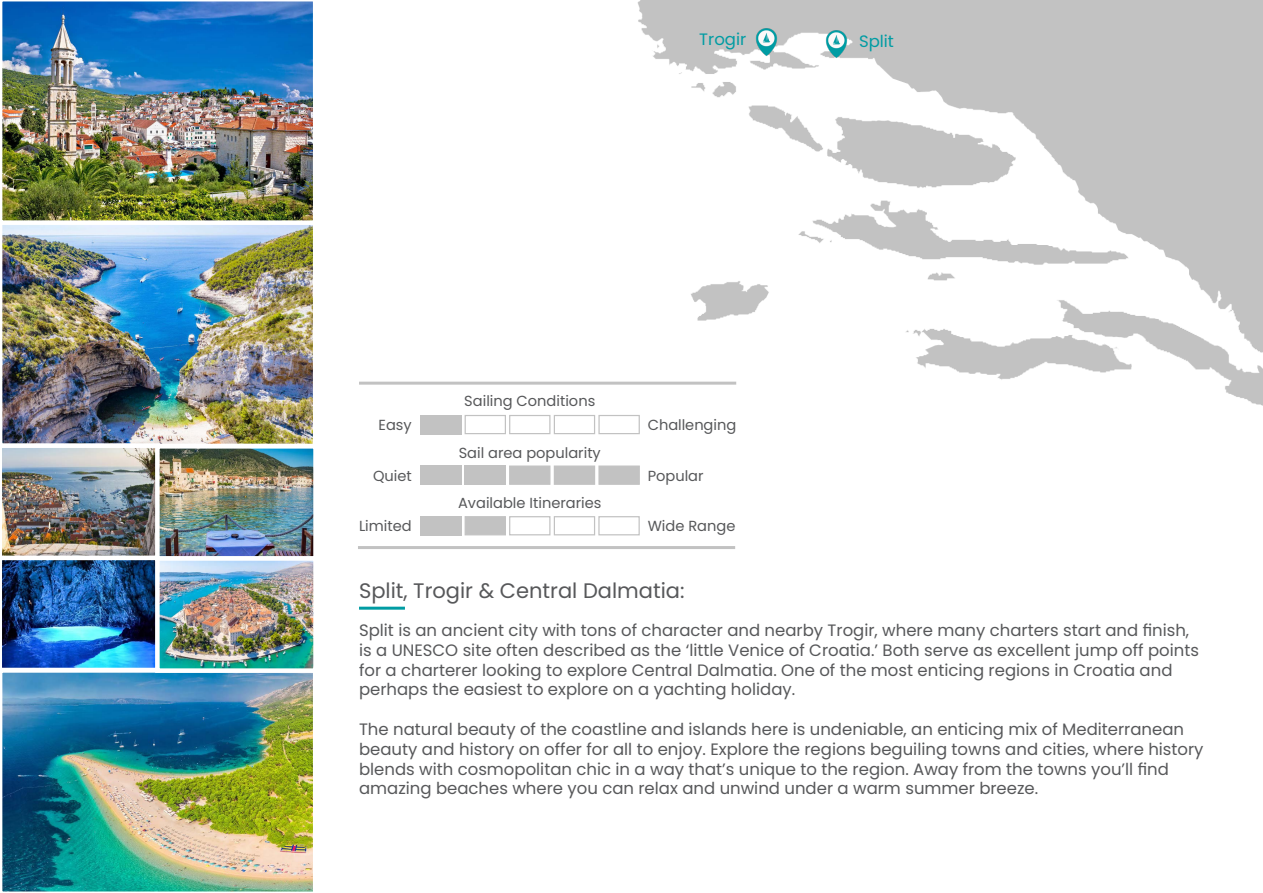
<style>
.page{position:relative;width:1263px;height:893px;background:#fff}
.page>*{position:absolute;margin:0;border:0;box-sizing:border-box;transform-origin:0 0}
.t1{font:21px "Poppins";color:#57585a}
.t2{font:16.5px/19.8px "Poppins";color:#57585a}
.t3{font:16.5px "Poppins";color:#009ca3}
.t4{font:14.55px "Poppins";color:#57585a}
</style>
<div class="page">
<img style="left:2px;top:672px;width:311px;height:220px">
<img style="left:160px;top:449px;width:153px;height:107px">
<img style="left:2px;top:225px;width:311px;height:219px">
<img style="left:2px;top:1px;width:311px;height:220px">
<img style="left:2px;top:443px;width:158px;height:225px">
<div style="left:155px;top:444px;width:163px;height:117px;border:4px solid #fff"></div>
<img style="left:160px;top:561px;width:153px;height:107px">
<div style="left:155px;top:556px;width:163px;height:117px;border:4px solid #fff"></div>
<hr style="left:359px;top:607px;width:46px;height:3px;background:#009ca3">
<div style="left:420px;top:415px;width:41px;height:19px;background:#c2c2c2"></div>
<div style="left:420px;top:516px;width:41px;height:19px;background:#c2c2c2"></div>
<div style="left:598px;top:516px;width:42px;height:19px;border:1px solid #c2c2c2"></div>
<div style="left:509px;top:465px;width:41px;height:20px;background:#c2c2c2;border:1px solid #c2c2c2"></div>
<div style="left:554px;top:465px;width:41px;height:20px;background:#c2c2c2;border:1px solid #c2c2c2"></div>
<div style="left:598px;top:465px;width:42px;height:20px;background:#c2c2c2;border:1px solid #c2c2c2"></div>
<div style="left:465px;top:516px;width:41px;height:19px;background:#c2c2c2"></div>
<div style="left:509px;top:516px;width:41px;height:19px;border:1px solid #c2c2c2"></div>
<div style="left:554px;top:516px;width:41px;height:19px;border:1px solid #c2c2c2"></div>
<div style="left:509px;top:415px;width:41px;height:19px;background:#fff;border:1px solid #c2c2c2"></div>
<div style="left:465px;top:415px;width:41px;height:19px;background:#fff;border:1px solid #c2c2c2"></div>
<div style="left:554px;top:415px;width:41px;height:19px;border:1px solid #c2c2c2"></div>
<div style="left:598px;top:415px;width:42px;height:19px;border:1px solid #c2c2c2"></div>
<div style="left:420px;top:465px;width:41px;height:20px;background:#c2c2c2"></div>
<div style="left:465px;top:465px;width:41px;height:20px;background:#c2c2c2"></div>
<hr style="left:358px;top:546px;width:377px;height:3px;background:#c2c2c2">
<hr style="left:359px;top:382px;width:377px;height:3px;background:#c2c2c2">
<img style="left:518px;top:0;width:745px;height:406px">
<div style="left:550px;top:291px;width:48px;height:35px;background:#fff"></div>
<div style="left:644px;top:322px;width:48px;height:35px;background:#fff"></div>
<img style="left:825px;top:30px;width:23px;height:29px">
<img style="left:755px;top:28px;width:23px;height:28px">
<p class="t3" style="left:699px;top:30px;width:49px">Trogir</p>
<p class="t3" style="left:859px;top:32px;width:36px">Split</p>
<p class="t4" style="left:379px;top:417px;width:35px">Easy</p>
<p class="t4" style="left:373px;top:467px;width:40px">Quiet</p>
<p class="t4" style="left:359px;top:518px;width:54px">Limited</p>
<p class="t4" style="left:464px;top:393px;width:132px">Sailing Conditions</p>
<p class="t4" style="left:459px;top:444px;width:144px">Sail area popularity</p>
<p class="t4" style="left:458px;top:495px;width:145px">Available Itineraries</p>
<p class="t4" style="left:648px;top:417px;width:90px">Challenging</p>
<p class="t4" style="left:648px;top:467px;width:57px">Popular</p>
<p class="t4" style="left:648px;top:518px;width:89px">Wide Range</p>
<p class="t1" style="left:359px;top:579px;width:327px">Split, Trogir &amp; Central Dalmatia:</p>
<p class="t2" style="left:359px;top:620px;width:841px">Split is an ancient city with tons of character and nearby Trogir, where many charters start and finish, is a UNESCO site often described as the ‘little Venice of Croatia.’ Both serve as excellent jump off points for a charterer looking to explore Central Dalmatia. One of the most enticing regions in Croatia and perhaps the easiest to explore on a yachting holiday.</p>
<p class="t2" style="left:359px;top:719px;width:846px">The natural beauty of the coastline and islands here is undeniable, an enticing mix of Mediterranean beauty and history on offer for all to enjoy. Explore the regions beguiling towns and cities, where history blends with cosmopolitan chic in a way that’s unique to the region. Away from the towns you’ll find amazing beaches where you can relax and unwind under a warm summer breeze.</p>
</div>
